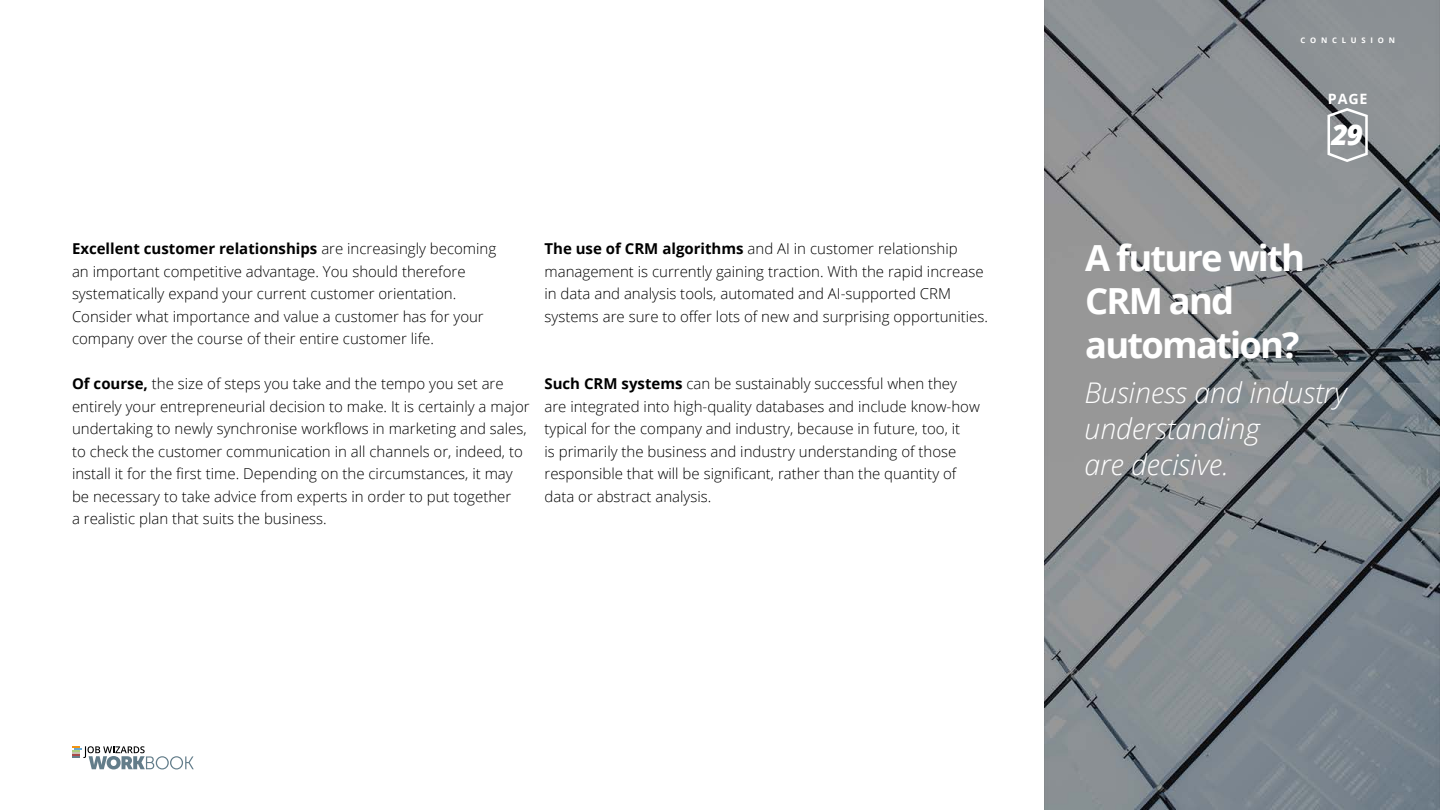
<style>
.page{position:relative;width:1440px;height:810px;background:#fff}
.page>*{position:absolute;margin:0;border:0;box-sizing:border-box;transform-origin:0 0}
.t1{font:700 36px/43.5px "Open Sans";letter-spacing:-.05em;color:#fff}
.t2{font:italic 300 28.5px/36px "Open Sans";color:#fff}
.t3{font:italic 800 28.5px "Open Sans";color:#fff}
.t4{font:300 15px/22.5px "Open Sans";color:#000}
.t5{font:700 14.25px "Open Sans";color:#fff}
.t6{font:700 7.73px "Open Sans";letter-spacing:.62em;color:#fff}
.s1{font-weight:700}
</style>
<div class="page">
<img style="left:91px;top:0;width:1349px;height:810px">
<svg style="left:72px;top:746px;width:122px;height:23px"></svg>
<svg style="left:1327px;top:108px;width:41px;height:54px;background:#929598"></svg>
<p class="t4" style="left:72px;top:237px;width:426px"><span class="s1">Excellent customer relationships</span> are increasingly becoming an important competitive advantage. You should therefore systematically expand your current customer orientation.<br>Consider what importance and value a customer has for your company over the course of their entire customer life.</p>
<p class="t4" style="left:72px;top:372px;width:459px"><span class="s1">Of course,</span> the size of steps you take and the tempo you set are entirely your entrepreneurial decision to make. It is certainly a major undertaking to newly synchronise workflows in marketing and sales, to check the customer communication in all channels or, indeed, to install it for the first time. Depending on the circumstances, it may be necessary to take advice from experts in order to put together<br>a realistic plan that suits the business.</p>
<p class="t4" style="left:544px;top:237px;width:445px"><span class="s1">The use of CRM algorithms</span> and AI in customer relationship management is currently gaining traction. With the rapid increase in data and analysis tools, automated and AI-supported CRM systems are sure to offer lots of new and surprising opportunities.</p>
<p class="t4" style="left:544px;top:372px;width:437px"><span class="s1">Such CRM systems</span> can be sustainably successful when they are integrated into high-quality databases and include know-how typical for the company and industry, because in future, too, it<br>is primarily the business and industry understanding of those responsible that will be significant, rather than the quantity of data or abstract analysis.</p>
<p class="t6" style="left:1300px;top:34px;width:96px">CONCLUSION</p>
<p class="t5" style="left:1328px;top:88px;width:41px">PAGE</p>
<h2 class="t3" style="left:1332px;top:113px;width:33px">29</h2>
<h1 class="t1" style="left:1085px;top:235px;width:221px">A future with<br>CRM and automation?</h1>
<h2 class="t2" style="left:1084px;top:374px;width:264px">Business and industry understanding<br>are decisive.</h2>
</div>
